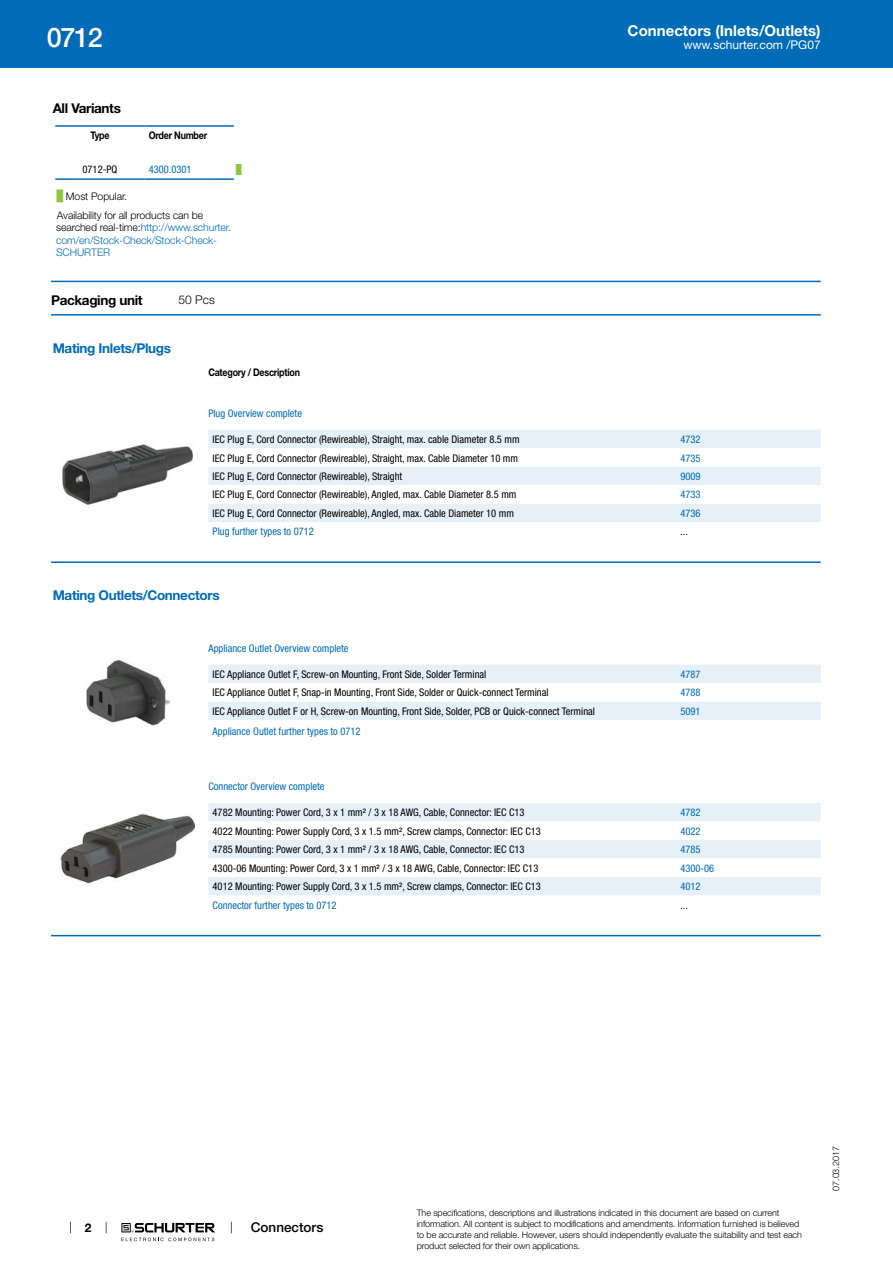
<style>
.page{position:relative;width:893px;height:1263px;background:#fff}
.page>*{position:absolute;margin:0;border:0;box-sizing:border-box;transform-origin:0 0}
.t1{font:500 27px "Helvetica Neue LT";color:#fff}
.t2{font:700 15px "Helvetica Neue LT";color:#fff}
.t3{font:700 13.5px "Helvetica Neue LT";letter-spacing:-.025em;color:#006bb6}
.t4{font:700 13.5px "Helvetica Neue LT";letter-spacing:-.025em;color:#000}
.t5{font:500 13.5px "Helvetica Neue LT";color:#000}
.t6{font:12px "Helvetica Neue LT";color:#fff}
.t7{font:300 12px "Helvetica Neue LT";color:#000}
.t8{font:700 12px "Helvetica Neue LT";color:#000}
.t9{font:condensed 10.5px "Helvetica Neue LT";color:#000}
.t10{font:condensed 10.5px "Helvetica Neue LT";color:#006bb6}
.t11{font:300 10.5px/12.6px "Helvetica Neue LT";letter-spacing:-.01em;color:#006bb6}
.t12{font:300 10.5px/18.5px "Helvetica Neue LT";letter-spacing:-.01em;color:#000}
.t13{font:700 10.5px "Helvetica Neue LT";letter-spacing:-.025em;color:#000;scale:.85 1}
.t14{font:300 9px/10.8px "Helvetica Neue LT";letter-spacing:-.01em;color:#000}
.t15{font:9px "Arial Unicode MS";color:#8dc63f}
.s1{font-family:"Arial Unicode MS";font-weight:400;color:#8dc63f}
.s2{color:#000}
</style>
<div class="page">
<svg style="left:70px;top:1221px;width:1px;height:12px"></svg>
<svg style="left:121px;top:1223px;width:94px;height:18px"></svg>
<div style="left:0;top:0;width:893px;height:68px;background:#006bb6"></div>
<hr style="left:55px;top:125px;width:90px;height:2px;background:#006bb6">
<hr style="left:145px;top:125px;width:89px;height:2px;background:#006bb6">
<hr style="left:55px;top:178px;width:90px;height:2px;background:#006bb6">
<hr style="left:145px;top:178px;width:89px;height:2px;background:#006bb6">
<hr style="left:51px;top:281px;width:770px;height:1px;background:#006bb6">
<hr style="left:51px;top:314px;width:770px;height:2px;background:#006bb6">
<img style="left:62px;top:444px;width:131px;height:61px">
<div style="left:208px;top:430px;width:613px;height:18px;background:#e6f0f8"></div>
<svg style="left:208px;top:467px;width:613px;height:55px;fill:#e6f0f8"></svg>
<hr style="left:51px;top:561px;width:770px;height:2px;background:#006bb6">
<img style="left:86px;top:659px;width:84px;height:67px">
<svg style="left:208px;top:665px;width:613px;height:55px"></svg>
<img style="left:61px;top:813px;width:134px;height:70px">
<div style="left:208px;top:803px;width:613px;height:18px;background:#e6f0f8"></div>
<svg style="left:208px;top:840px;width:613px;height:55px;fill:#e6f0f8"></svg>
<hr style="left:51px;top:935px;width:770px;height:1px;background:#006bb6">
<h1 class="t1" style="left:47px;top:21px;width:57px">0712</h1>
<h2 class="t2" style="left:628px;top:21px;width:195px">Connectors (Inlets/Outlets)</h2>
<p class="t6" style="left:683px;top:38px;width:139px">www.schurter.com /PG07</p>
<p class="t4" style="left:53px;top:99px;width:70px">All Variants</p>
<p class="t13" style="left:90px;top:129px;width:24px">Type</p>
<p class="t13" style="left:149px;top:129px;width:70px">Order Number</p>
<p class="t9" style="left:83px;top:164px;width:36px">0712-PQ</p>
<p class="t10" style="left:149px;top:164px;width:44px">4300.0301</p>
<p class="t15" style="left:236px;top:163px;width:7px">█</p>
<p class="t12" style="left:57px;top:187px;width:148px"><span class="s1">█</span> Most Popular.<br>Availability for all products can be</p>
<p class="t11" style="left:56px;top:221px;width:176px"><span class="s2">searched real-time:</span>http://www.schurter. com/en/Stock-Check/Stock-Check-<br>SCHURTER</p>
<p class="t4" style="left:51px;top:292px;width:93px">Packaging unit</p>
<p class="t7" style="left:179px;top:293px;width:38px">50 Pcs</p>
<p class="t3" style="left:53px;top:339px;width:120px">Mating Inlets/Plugs</p>
<p class="t13" style="left:208px;top:365px;width:109px">Category / Description</p>
<p class="t10" style="left:208px;top:407px;width:95px">Plug Overview complete</p>
<p class="t9" style="left:213px;top:433px;width:308px">IEC Plug E, Cord Connector (Rewireable), Straight, max. cable Diameter 8.5 mm</p>
<p class="t10" style="left:680px;top:433px;width:22px">4732</p>
<p class="t9" style="left:213px;top:452px;width:307px">IEC Plug E, Cord Connector (Rewireable), Straight, max. Cable Diameter 10 mm</p>
<p class="t10" style="left:680px;top:452px;width:22px">4735</p>
<p class="t9" style="left:213px;top:470px;width:191px">IEC Plug E, Cord Connector (Rewireable), Straight</p>
<p class="t10" style="left:680px;top:470px;width:22px">9009</p>
<p class="t9" style="left:213px;top:489px;width:305px">IEC Plug E, Cord Connector (Rewireable), Angled, max. Cable Diameter 8.5 mm</p>
<p class="t10" style="left:680px;top:489px;width:22px">4733</p>
<p class="t9" style="left:213px;top:507px;width:303px">IEC Plug E, Cord Connector (Rewireable), Angled, max. Cable Diameter 10 mm</p>
<p class="t10" style="left:680px;top:507px;width:22px">4736</p>
<p class="t10" style="left:213px;top:526px;width:103px">Plug further types to 0712</p>
<p class="t9" style="left:680px;top:526px;width:9px">...</p>
<p class="t3" style="left:53px;top:587px;width:168px">Mating Outlets/Connectors</p>
<p class="t10" style="left:208px;top:642px;width:142px">Appliance Outlet Overview complete</p>
<p class="t9" style="left:213px;top:668px;width:275px">IEC Appliance Outlet F, Screw-on Mounting, Front Side, Solder Terminal</p>
<p class="t10" style="left:680px;top:668px;width:22px">4787</p>
<p class="t9" style="left:213px;top:687px;width:337px">IEC Appliance Outlet F, Snap-in Mounting, Front Side, Solder or Quick-connect Terminal</p>
<p class="t10" style="left:680px;top:687px;width:22px">4788</p>
<p class="t9" style="left:213px;top:705px;width:384px">IEC Appliance Outlet F or H, Screw-on Mounting, Front Side, Solder, PCB or Quick-connect Terminal</p>
<p class="t10" style="left:680px;top:705px;width:22px">5091</p>
<p class="t10" style="left:213px;top:725px;width:149px">Appliance Outlet further types to 0712</p>
<p class="t10" style="left:208px;top:781px;width:118px">Connector Overview complete</p>
<p class="t9" style="left:213px;top:807px;width:313px">4782 Mounting: Power Cord, 3 x 1 mm² / 3 x 18 AWG, Cable, Connector: IEC C13</p>
<p class="t10" style="left:680px;top:807px;width:22px">4782</p>
<p class="t9" style="left:213px;top:825px;width:330px">4022 Mounting: Power Supply Cord, 3 x 1.5 mm², Screw clamps, Connector: IEC C13</p>
<p class="t10" style="left:680px;top:825px;width:22px">4022</p>
<p class="t9" style="left:213px;top:844px;width:313px">4785 Mounting: Power Cord, 3 x 1 mm² / 3 x 18 AWG, Cable, Connector: IEC C13</p>
<p class="t10" style="left:680px;top:844px;width:22px">4785</p>
<p class="t9" style="left:213px;top:862px;width:327px">4300-06 Mounting: Power Cord, 3 x 1 mm² / 3 x 18 AWG, Cable, Connector: IEC C13</p>
<p class="t10" style="left:680px;top:862px;width:35px">4300-06</p>
<p class="t9" style="left:213px;top:880px;width:330px">4012 Mounting: Power Supply Cord, 3 x 1.5 mm², Screw clamps, Connector: IEC C13</p>
<p class="t10" style="left:680px;top:880px;width:22px">4012</p>
<p class="t10" style="left:213px;top:899px;width:125px">Connector further types to 0712</p>
<p class="t9" style="left:680px;top:899px;width:9px">...</p>
<p class="t8" style="left:85px;top:1220px;width:8px">2</p>
<p class="t5" style="left:251px;top:1219px;width:74px">Connectors</p>
<p class="t14" style="left:417px;top:1207px;width:387px">The specifications, descriptions and illustrations indicated in this document are based on current information. All content is subject to modifications and amendments. Information furnished is believed to be accurate and reliable. However, users should independently evaluate the suitability and test each product selected for their own applications.</p>
<p class="t14" style="left:830px;top:1191px;width:46px;rotate:-90deg">07.03.2017</p>
</div>
